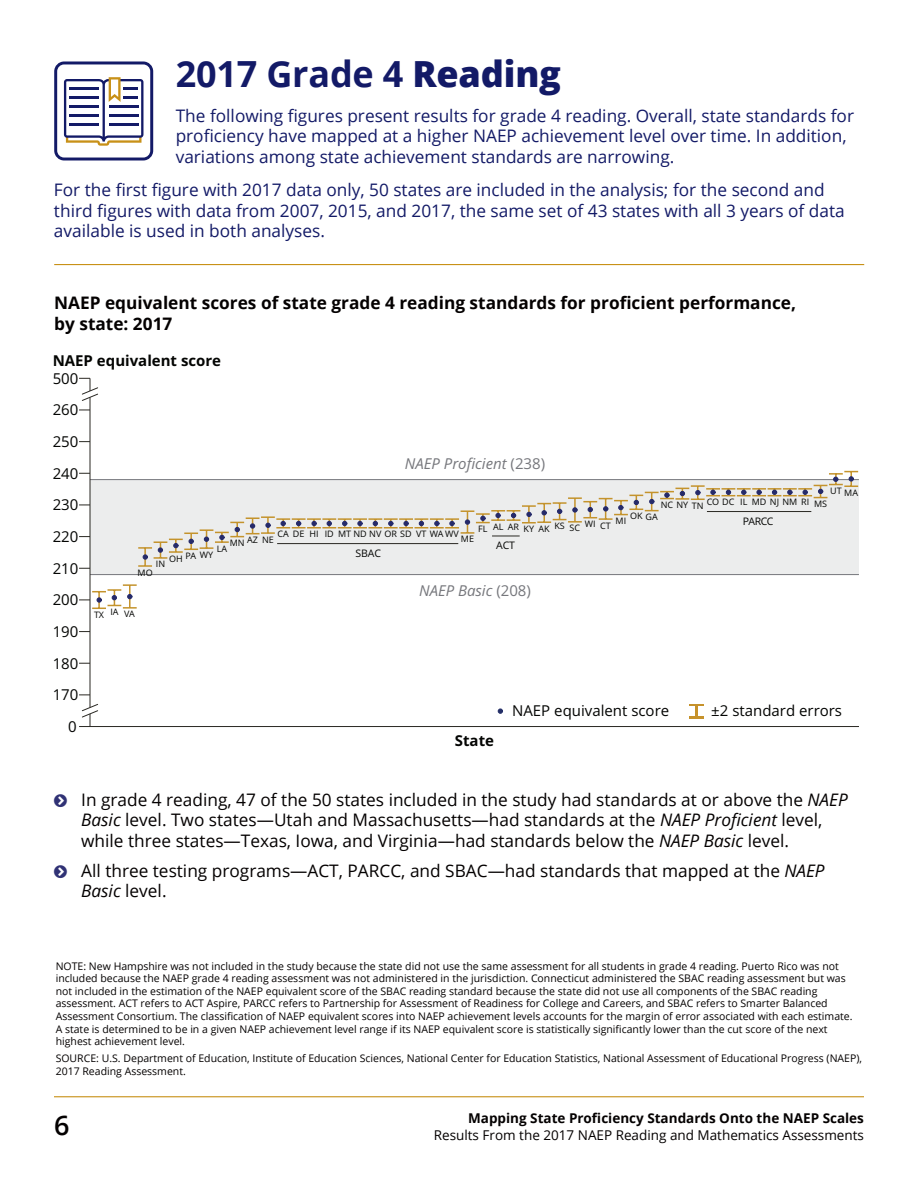
<style>
.page{position:relative;width:918px;height:1188px;background:#fff}
.page>*{position:absolute;margin:0;border:0;box-sizing:border-box;transform-origin:0 0}
.t1{font:700 36px "Open Sans";letter-spacing:-.005em;color:#131a67}
.t2{font:600 27px "Open Sans";color:#040101}
.t3{font:17.25px/20.7px "Open Sans";color:#131a67}
.t4{font:17.25px/20.7px "Open Sans";color:#040101}
.t5{font:700 17.25px/20.7px "Open Sans";color:#040101}
.t6{font:15px "Open Sans";color:#040503}
.t7{font:italic 15px "Open Sans";color:#76777c}
.t8{font:700 15px "Open Sans";color:#040503}
.t9{font:13.5px "Open Sans";color:#040101}
.t10{font:700 13.5px "Open Sans";color:#040101}
.t11{font:10.5px/12.6px "Open Sans";color:#040101}
.t12{font:10.35px "Open Sans";letter-spacing:-.02em;color:#040503}
.t13{font:8.85px "Open Sans";color:#040503}
.s1{font-weight:800}
.s2{font-style:normal}
.s3{font-style:italic}
</style>
<div class="page">
<svg style="left:54px;top:62px;width:99px;height:98px"></svg>
<hr style="left:54px;top:264px;width:810px;height:1px;background:#c89118">
<hr style="left:90px;top:479px;width:769px;height:1px;background:#76777c">
<hr style="left:90px;top:574px;width:769px;height:1px;background:#76777c">
<hr style="left:90px;top:726px;width:769px;height:1px;background:#2a2823">
<svg style="left:79px;top:378px;width:779px;height:349px"></svg>
<hr style="left:707px;top:511px;width:104px;height:1px;background:#2a2823">
<hr style="left:54px;top:1096px;width:810px;height:1px;background:#c89118">
<h2 class="t1" style="left:176px;top:48px;width:387px">2017 Grade 4 <span class="s1">Reading</span></h2>
<p class="t3" style="left:176px;top:105px;width:680px">The following figures present results for grade 4 reading. Overall, state standards for proficiency have mapped at a higher NAEP achievement level over time. In addition, variations among state achievement standards are narrowing.</p>
<p class="t3" style="left:54px;top:179px;width:792px">For the first figure with 2017 data only, 50 states are included in the analysis; for the second and third figures with data from 2007, 2015, and 2017, the same set of 43 states with all 3 years of data available is used in both analyses.</p>
<p class="t5" style="left:54px;top:292px;width:743px">NAEP equivalent scores of state grade 4 reading standards for proficient performance, by state: 2017</p>
<p class="t8" style="left:53px;top:350px;width:170px">NAEP equivalent score</p>
<p class="t6" style="left:53px;top:368px;width:27px">500</p>
<p class="t6" style="left:53px;top:400px;width:27px">260</p>
<p class="t6" style="left:53px;top:431px;width:27px">250</p>
<p class="t6" style="left:53px;top:463px;width:27px">240</p>
<p class="t6" style="left:53px;top:495px;width:27px">230</p>
<p class="t6" style="left:53px;top:526px;width:27px">220</p>
<p class="t6" style="left:53px;top:558px;width:27px">210</p>
<p class="t6" style="left:53px;top:590px;width:27px">200</p>
<p class="t6" style="left:53px;top:621px;width:27px">190</p>
<p class="t6" style="left:53px;top:653px;width:27px">180</p>
<p class="t6" style="left:53px;top:685px;width:27px">170</p>
<p class="t6" style="left:68px;top:716px;width:10px">0</p>
<p class="t7" style="left:405px;top:453px;width:142px">NAEP Proficient <span class="s2">(238)</span></p>
<p class="t13" style="left:830px;top:486px;width:30px">UT MA</p>
<p class="t13" style="left:661px;top:496px;width:168px">NC NY TN CO DC IL MD NJ NM RI MS</p>
<p class="t13" style="left:630px;top:510px;width:29px">OK GA</p>
<p class="t13" style="left:478px;top:522px;width:104px">FL AL AR KY AK KS SC</p>
<p class="t13" style="left:585px;top:519px;width:28px">WI CT</p>
<p class="t13" style="left:616px;top:515px;width:12px">MI</p>
<p class="t13" style="left:278px;top:528px;width:183px">CA DE HI ID MT ND NV OR SD VT WA WV</p>
<p class="t13" style="left:461px;top:533px;width:15px">ME</p>
<p class="t13" style="left:230px;top:534px;width:46px">MN AZ NE</p>
<p class="t12" style="left:496px;top:538px;width:20px">ACT</p>
<p class="t13" style="left:217px;top:542px;width:12px">LA</p>
<p class="t12" style="left:355px;top:546px;width:27px">SBAC</p>
<p class="t13" style="left:169px;top:550px;width:46px">OH PA WY</p>
<p class="t13" style="left:156px;top:558px;width:11px">IN</p>
<p class="t13" style="left:138px;top:566px;width:17px">MO</p>
<p class="t13" style="left:94px;top:608px;width:42px">TX IA VA</p>
<p class="t7" style="left:419px;top:580px;width:113px">NAEP Basic <span class="s2">(208)</span></p>
<p class="t12" style="left:743px;top:514px;width:32px">PARCC</p>
<p class="t8" style="left:455px;top:730px;width:41px">State</p>
<p class="t6" style="left:512px;top:700px;width:159px">NAEP equivalent score</p>
<p class="t6" style="left:711px;top:700px;width:132px">±2 standard errors</p>
<p class="t4" style="left:81px;top:788px;width:768px">In grade 4 reading, 47 of the 50 states included in the study had standards at or above the <span class="s3">NAEP<br>Basic</span> level. Two states—Utah and Massachusetts—had standards at the <span class="s3">NAEP Proficient</span> level, while three states—Texas, Iowa, and Virginia—had standards below the <span class="s3">NAEP Basic</span> level.</p>
<p class="t4" style="left:81px;top:860px;width:745px">All three testing programs—ACT, PARCC, and SBAC—had standards that mapped at the <span class="s3">NAEP<br>Basic</span> level.</p>
<p class="t11" style="left:56px;top:959px;width:798px">NOTE: New Hampshire was not included in the study because the state did not use the same assessment for all students in grade 4 reading. Puerto Rico was not included because the NAEP grade 4 reading assessment was not administered in the jurisdiction. Connecticut administered the SBAC reading assessment but was not included in the estimation of the NAEP equivalent score of the SBAC reading standard because the state did not use all components of the SBAC reading assessment. ACT refers to ACT Aspire, PARCC refers to Partnership for Assessment of Readiness for College and Careers, and SBAC refers to Smarter Balanced Assessment Consortium. The classification of NAEP equivalent scores into NAEP achievement levels accounts for the margin of error associated with each estimate.<br>A state is determined to be in a given NAEP achievement level range if its NAEP equivalent score is statistically significantly lower than the cut score of the next highest achievement level.</p>
<p class="t11" style="left:56px;top:1052px;width:808px">SOURCE: U.S. Department of Education, Institute of Education Sciences, National Center for Education Statistics, National Assessment of Educational Progress (NAEP),<br>2017 Reading Assessment.</p>
<h2 class="t2" style="left:54px;top:1107px;width:17px">6</h2>
<p class="t10" style="left:468px;top:1109px;width:397px">Mapping State Proficiency Standards Onto the NAEP Scales</p>
<p class="t9" style="left:434px;top:1125px;width:432px">Results From the 2017 NAEP Reading and Mathematics Assessments</p>
</div>
